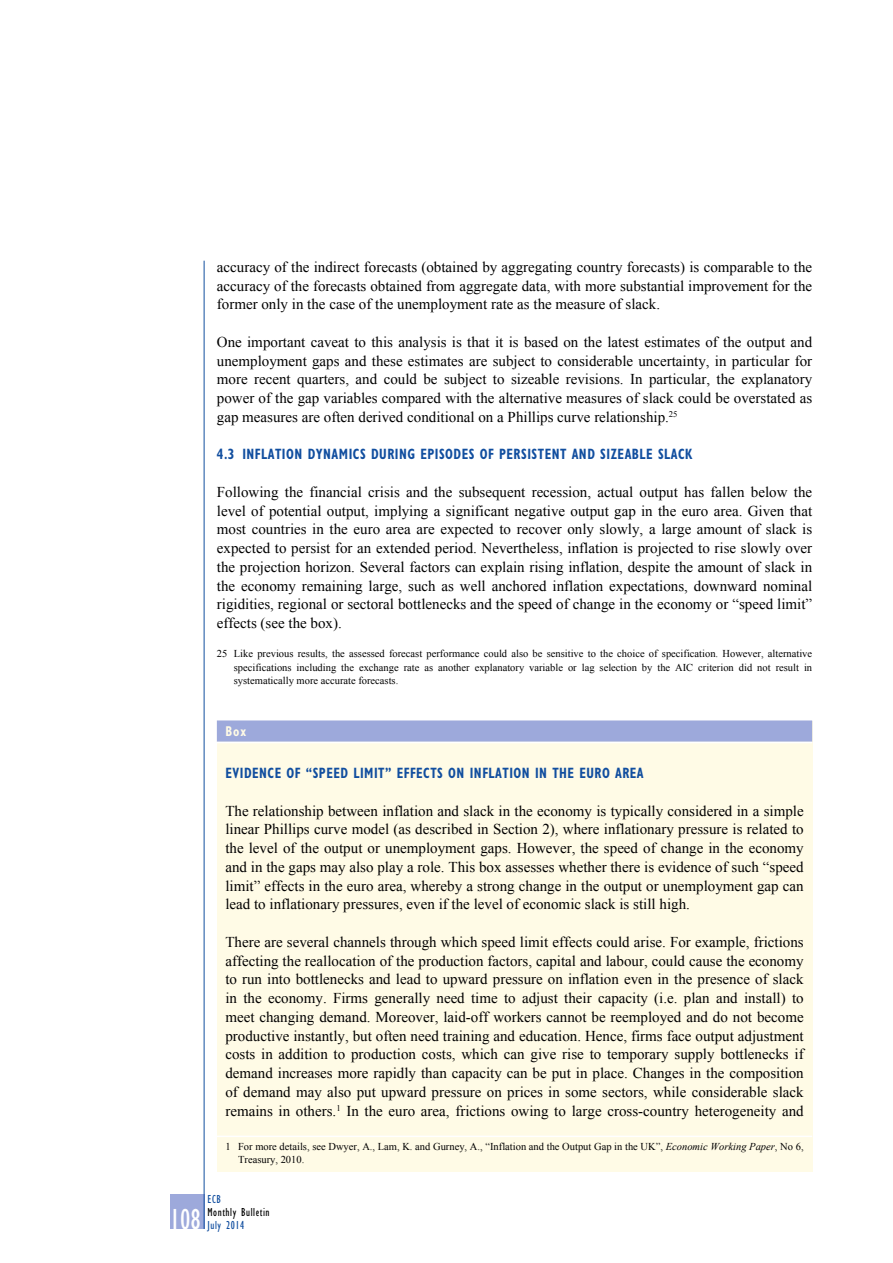
<style>
.page{position:relative;width:893px;height:1263px;background:#fff}
.page>*{position:absolute;margin:0;border:0;box-sizing:border-box;transform-origin:0 0}
.t1{font:condensed 30px "Gill Sans Myriad";color:#fff;scale:.95 1}
.t2{font:15px/18.8px "Times New Roman WGL";color:#000;text-align:justify}
.t3{font:700 condensed 15px "Gill Sans Myriad";letter-spacing:.04em;color:#114e9f;scale:.85 1}
.t4{font:700 condensed 14.25px "Gill Sans Myriad";color:#fffbe6;scale:.85 1}
.t5{font:condensed 12px "Gill Sans Myriad";letter-spacing:.05em;color:#000;scale:.95 1}
.t6{font:condensed 12px "Gill Sans Myriad";letter-spacing:.05em;color:#114e9f;scale:.95 1}
.t7{font:10.5px/13.5px "Times New Roman WGL";color:#000;text-align:justify}
.s1{font-style:italic}
</style>
<div class="page">
<div style="left:170px;top:1195px;width:34px;height:34px;background:#9da9db"></div>
<hr style="left:204px;top:261px;width:1px;height:968px;background:#114e9f">
<div style="left:217px;top:722px;width:595px;height:450px;background:#fffbe6"></div>
<div style="left:217px;top:720px;width:595px;height:22px;background:#9da9db"></div>
<hr style="left:217px;top:742px;width:595px;height:1px;background:#fff">
<hr style="left:217px;top:1135px;width:595px;height:2px;background:#fff">
<p class="t2" style="left:217px;top:257px;width:597px">accuracy of the indirect forecasts (obtained by aggregating country forecasts) is comparable to the accuracy of the forecasts obtained from aggregate data, with more substantial improvement for the former only in the case of the unemployment rate as the measure of slack.</p>
<p class="t2" style="left:217px;top:332px;width:597px">One important caveat to this analysis is that it is based on the latest estimates of the output and unemployment gaps and these estimates are subject to considerable uncertainty, in particular for more recent quarters, and could be subject to sizeable revisions. In particular, the explanatory power of the gap variables compared with the alternative measures of slack could be overstated as gap measures are often derived conditional on a Phillips curve relationship.<sup>25</sup></p>
<p class="t3" style="left:217px;top:445px;width:552px">4.3 I NFLATION DYNAMICS DURING EPISODES OF PERSISTENT AND SIZEABLE SLACK</p>
<p class="t2" style="left:217px;top:482px;width:597px">Following the financial crisis and the subsequent recession, actual output has fallen below the level of potential output, implying a significant negative output gap in the euro area. Given that most countries in the euro area are expected to recover only slowly, a large amount of slack is expected to persist for an extended period. Nevertheless, inflation is projected to rise slowly over the projection horizon. Several factors can explain rising inflation, despite the amount of slack in the economy remaining large, such as well anchored inflation expectations, downward nominal rigidities, regional or sectoral bottlenecks and the speed of change in the economy or “speed limit” effects (see the box).</p>
<p class="t7" style="left:234px;top:647px;width:580px;text-indent:-17px">25 Like previous results, the assessed forecast performance could also be sensitive to the choice of specification. However, alternative specifications including the exchange rate as another explanatory variable or lag selection by the AIC criterion did not result in systematically more accurate forecasts.</p>
<p class="t4" style="left:225px;top:723px;width:26px">BOX</p>
<p class="t3" style="left:225px;top:764px;width:128px">EVIDENCE OF “SPEED</p>
<p class="t3" style="left:353px;top:764px;width:343px">LIMIT” EFFECTS ON INFLATION IN THE EURO AREA</p>
<p class="t2" style="left:225px;top:801px;width:580px">The relationship between inflation and slack in the economy is typically considered in a simple linear Phillips curve model (as described in Section 2), where inflationary pressure is related to the level of the output or unemployment gaps. However, the speed of change in the economy and in the gaps may also play a role. This box assesses whether there is evidence of such “speed limit” effects in the euro area, whereby a strong change in the output or unemployment gap can lead to inflationary pressures, even if the level of economic slack is still high.</p>
<p class="t2" style="left:225px;top:932px;width:580px">There are several channels through which speed limit effects could arise. For example, frictions affecting the reallocation of the production factors, capital and labour, could cause the economy to run into bottlenecks and lead to upward pressure on inflation even in the presence of slack in the economy. Firms generally need time to adjust their capacity (i.e. plan and install) to meet changing demand. Moreover, laid-off workers cannot be reemployed and do not become productive instantly, but often need training and education. Hence, firms face output adjustment costs in addition to production costs, which can give rise to temporary supply bottlenecks if demand increases more rapidly than capacity can be put in place. Changes in the composition of demand may also put upward pressure on prices in some sectors, while considerable slack remains in others.<sup>1</sup> In the euro area, frictions owing to large cross-country heterogeneity and</p>
<p class="t7" style="left:238px;top:1139px;width:567px;text-indent:-13px">1 For more details, see Dwyer, A., Lam, K. and Gurney, A., “Inflation and the Output Gap in the UK”, <span class="s1">Economic Working Paper</span>, No 6,<br>Treasury, 2010.</p>
<p class="t6" style="left:207px;top:1191px;width:16px">ECB</p>
<p class="t5" style="left:207px;top:1205px;width:67px">Monthly Bulletin</p>
<p class="t6" style="left:207px;top:1218px;width:40px">July 2014</p>
<h1 class="t1" style="left:170px;top:1201px;width:34px">108</h1>
</div>
